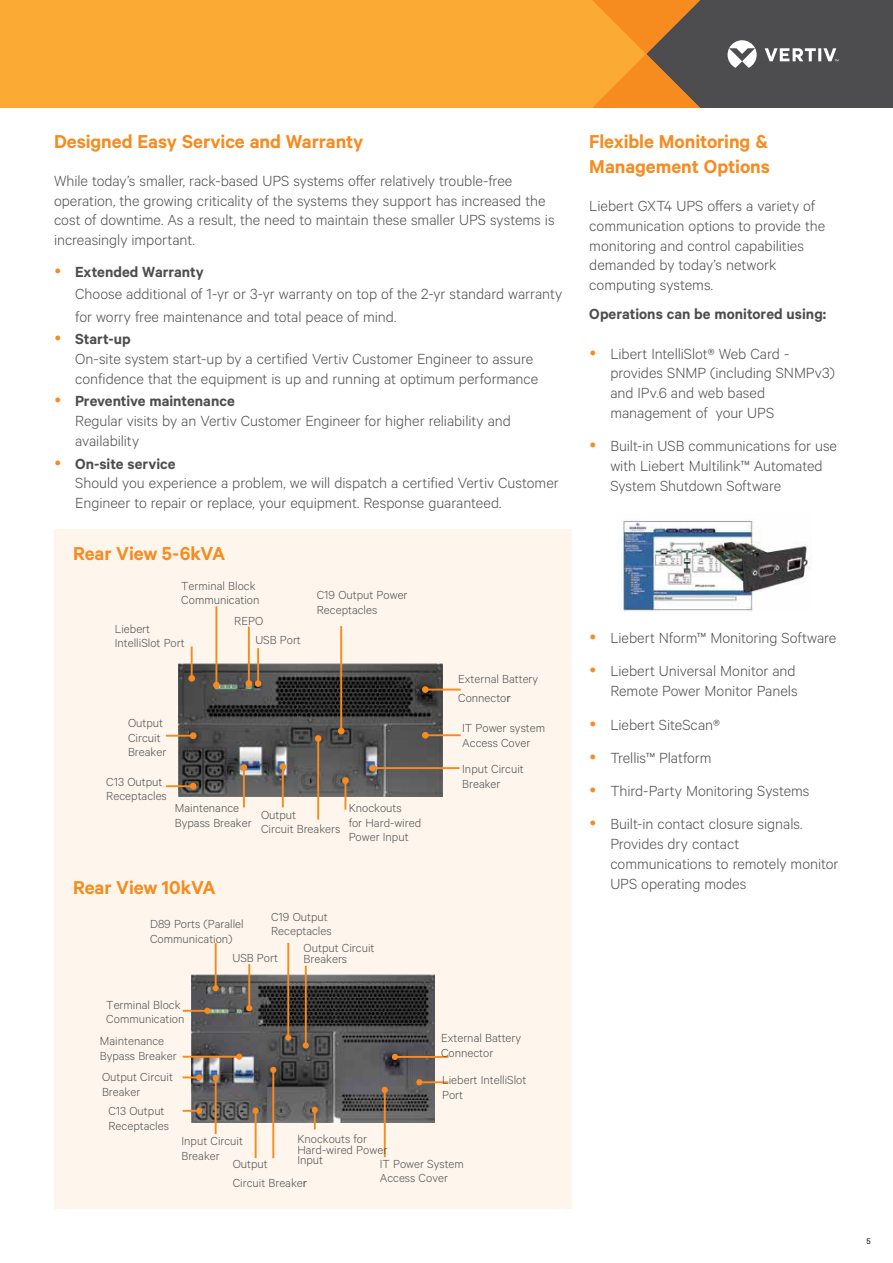
<style>
.page{position:relative;width:893px;height:1263px;background:#fff}
.page>*{position:absolute;margin:0;border:0;box-sizing:border-box;transform-origin:0 0}
.t1{font:600 21px/25.2px "Calibre";letter-spacing:-.005em;color:#f68b1f}
.t2{font:300 16.5px/19.8px "Calibre";color:#4d4d4f}
.t3{font:600 16.5px "Calibre";color:#4d4d4f}
.t4{font:300 13.2px/14.4px "Calibre";color:#4d4d4f}
.t5{font:9px "Calibre";color:#000}
.s1{font-weight:400;font-size:13.35px}
.s2{font-weight:400}
</style>
<div class="page">
<div style="left:1px;top:0;width:578px;height:108px;background:#fbaa34"></div>
<hr style="left:0;top:0;width:1px;height:108px;background:#fbaa34">
<svg style="left:579px;top:0;width:314px;height:108px;background:#856847"></svg>
<div style="left:54px;top:529px;width:517px;height:680px;background:#fef6ed"></div>
<img style="left:178px;top:664px;width:264px;height:132px">
<div style="left:188px;top:675px;width:7px;height:7px;background:#f68b1f;border-radius:50%"></div>
<hr style="left:191px;top:647px;width:2px;height:30px;background:#f68b1f">
<hr style="left:215px;top:606px;width:2px;height:79px;background:#f68b1f">
<hr style="left:248px;top:627px;width:2px;height:56px;background:#f68b1f">
<hr style="left:257px;top:648px;width:2px;height:35px;background:#f68b1f">
<hr style="left:425px;top:734px;width:36px;height:2px;background:#f68b1f">
<hr style="left:425px;top:689px;width:36px;height:1px;background:#f68b1f">
<hr style="left:243px;top:767px;width:2px;height:40px;background:#f68b1f">
<hr style="left:282px;top:769px;width:2px;height:38px;background:#f68b1f">
<hr style="left:344px;top:780px;width:2px;height:30px;background:#f68b1f">
<div style="left:213px;top:682px;width:7px;height:6px;background:#f68b1f;border-radius:50%"></div>
<div style="left:245px;top:680px;width:7px;height:7px;background:#f68b1f;border-radius:50%"></div>
<div style="left:255px;top:680px;width:6px;height:7px;background:#f68b1f;border-radius:50%"></div>
<div style="left:241px;top:764px;width:6px;height:7px;background:#f68b1f;border-radius:50%"></div>
<div style="left:279px;top:763px;width:7px;height:7px;background:#f68b1f;border-radius:50%"></div>
<div style="left:342px;top:777px;width:7px;height:7px;background:#f68b1f;border-radius:50%"></div>
<div style="left:422px;top:732px;width:7px;height:7px;background:#f68b1f;border-radius:50%"></div>
<div style="left:422px;top:686px;width:7px;height:7px;background:#f68b1f;border-radius:50%"></div>
<hr style="left:340px;top:626px;width:2px;height:105px;background:#f68b1f">
<div style="left:338px;top:728px;width:7px;height:6px;background:#f68b1f;border-radius:50%"></div>
<hr style="left:317px;top:740px;width:2px;height:79px;background:#f68b1f">
<div style="left:315px;top:735px;width:7px;height:7px;background:#f68b1f;border-radius:50%"></div>
<hr style="left:372px;top:767px;width:88px;height:2px;background:#f68b1f">
<div style="left:369px;top:765px;width:7px;height:6px;background:#f68b1f;border-radius:50%"></div>
<hr style="left:166px;top:785px;width:27px;height:2px;background:#f68b1f">
<hr style="left:166px;top:735px;width:27px;height:2px;background:#f68b1f">
<div style="left:190px;top:783px;width:7px;height:6px;background:#f68b1f;border-radius:50%"></div>
<div style="left:190px;top:732px;width:7px;height:7px;background:#f68b1f;border-radius:50%"></div>
<img style="left:191px;top:975px;width:244px;height:147px">
<hr style="left:183px;top:1010px;width:26px;height:2px;background:#f68b1f">
<hr style="left:215px;top:943px;width:2px;height:44px;background:#f68b1f">
<svg style="left:204px;top:1008px;width:6px;height:6px"></svg>
<svg style="left:213px;top:985px;width:6px;height:6px"></svg>
<hr style="left:248px;top:964px;width:2px;height:43px;background:#f68b1f">
<svg style="left:246px;top:1005px;width:6px;height:6px"></svg>
<hr style="left:287px;top:943px;width:2px;height:94px;background:#f68b1f">
<div style="left:285px;top:1034px;width:6px;height:7px;background:#f68b1f;border-radius:50%"></div>
<hr style="left:305px;top:966px;width:2px;height:79px;background:#f68b1f">
<svg style="left:303px;top:1042px;width:6px;height:6px"></svg>
<hr style="left:396px;top:1056px;width:52px;height:2px;background:#f68b1f">
<svg style="left:392px;top:1054px;width:6px;height:6px"></svg>
<hr style="left:420px;top:1081px;width:28px;height:2px;background:#f68b1f">
<svg style="left:416px;top:1079px;width:6px;height:6px"></svg>
<hr style="left:183px;top:1056px;width:55px;height:2px;background:#f68b1f">
<div style="left:236px;top:1053px;width:6px;height:7px;background:#f68b1f;border-radius:50%"></div>
<svg style="left:183px;top:1074px;width:19px;height:6px"></svg>
<svg style="left:183px;top:1108px;width:19px;height:6px"></svg>
<hr style="left:215px;top:1079px;width:2px;height:55px;background:#f68b1f">
<svg style="left:213px;top:1075px;width:6px;height:6px"></svg>
<hr style="left:255px;top:1111px;width:2px;height:47px;background:#f68b1f">
<div style="left:253px;top:1107px;width:6px;height:7px;background:#f68b1f;border-radius:50%"></div>
<svg style="left:312px;top:1107px;width:6px;height:22px"></svg>
<hr style="left:272px;top:1068px;width:2px;height:90px;background:#f68b1f">
<svg style="left:270px;top:1067px;width:6px;height:6px"></svg>
<hr style="left:384px;top:1090px;width:2px;height:67px;background:#f68b1f">
<svg style="left:382px;top:1087px;width:6px;height:6px"></svg>
<img style="left:617px;top:520px;width:194px;height:91px">
<p class="t1" style="left:54px;top:128px;width:311px">Designed Easy Service and Warranty</p>
<p class="t2" style="left:54px;top:170px;width:502px">While today’s smaller, rack-based UPS systems offer relatively trouble-free operation, the growing criticality of the systems they support has increased the cost of downtime. As a result, the need to maintain these smaller UPS systems is increasingly important.</p>
<p class="t3" style="left:75px;top:262px;width:130px">Extended Warranty</p>
<p class="t2" style="left:75px;top:282px;width:488px;line-height:22.5px">Choose additional of 1-yr or 3-yr warranty on top of the 2-yr standard warranty for worry free maintenance and total peace of mind.</p>
<p class="t3" style="left:75px;top:329px;width:57px">Start-up</p>
<p class="t2" style="left:75px;top:348px;width:464px">On-site system start-up by a certified Vertiv Customer Engineer to assure confidence that the equipment is up and running at optimum performance</p>
<p class="t3" style="left:75px;top:391px;width:161px">Preventive maintenance</p>
<p class="t2" style="left:75px;top:410px;width:437px">Regular visits by an Vertiv Customer Engineer for higher reliability and availability</p>
<p class="t3" style="left:75px;top:454px;width:102px">On-site service</p>
<p class="t2" style="left:75px;top:473px;width:485px">Should you experience a problem, we will dispatch a certified Vertiv Customer<br>Engineer to repair or replace, your equipment. Response guaranteed.</p>
<p class="t1" style="left:73px;top:540px;width:154px">Rear View 5-6kVA</p>
<p class="t4" style="left:181px;top:578px;width:80px">Terminal Block<br>Communication</p>
<p class="t4" style="left:115px;top:621px;width:71px">Liebert<br>IntelliSlot Port</p>
<p class="t4" style="left:255px;top:611px;width:47px;line-height:18.6px;text-indent:-21px">REPO<br>USB Port</p>
<p class="t4" style="left:317px;top:587px;width:92px">C19 Output Power<br>Receptacles</p>
<p class="t4" style="left:128px;top:715px;width:40px">Output<br>Circuit<br>Breaker</p>
<p class="t4" style="left:106px;top:774px;width:62px">C13 Output<br>Receptacles</p>
<p class="t4" style="left:175px;top:801px;width:78px">Maintenance<br>Bypass Breaker</p>
<p class="t4" style="left:261px;top:807px;width:81px">Output<br>Circuit Breakers</p>
<p class="t4" style="left:349px;top:800px;width:74px">Knockouts<br>for Hard-wired<br>Power Input</p>
<p class="t1" style="left:73px;top:875px;width:144px">Rear View 10kVA</p>
<p class="t4" style="left:150px;top:916px;width:95px">D89 Ports (Parallel<br>Communication)</p>
<p class="t4" style="left:271px;top:909px;width:62px">C19 Output<br>Receptacles</p>
<p class="t4" style="left:304px;top:940px;width:72px">Output Circuit</p>
<p class="t4" style="left:232px;top:950px;width:47px">USB Port</p>
<p class="t4" style="left:304px;top:951px;width:45px">Breakers</p>
<p class="t4" style="left:106px;top:997px;width:80px">Terminal Block<br>Communication</p>
<p class="t4" style="left:100px;top:1033px;width:78px">Maintenance<br>Bypass Breaker</p>
<p class="t4" style="left:102px;top:1069px;width:72px">Output Circuit<br>Breaker</p>
<p class="t4" style="left:108px;top:1103px;width:62px">C13 Output<br>Receptacles</p>
<p class="t4" style="left:458px;top:668px;width:82px;line-height:19.8px">External Battery<br>Connecto<span class="s1">r</span></p>
<p class="t4" style="left:462px;top:720px;width:84px">IT Power system<br>Access Cover</p>
<p class="t4" style="left:462px;top:761px;width:63px">Input Circuit<br>Breaker</p>
<p class="t4" style="left:441px;top:1030px;width:82px">External Battery<br>Connector</p>
<p class="t4" style="left:442px;top:1072px;width:86px">Liebert IntelliSlot<br>Port</p>
<p class="t4" style="left:297px;top:1133px;width:91px;line-height:10.5px">Knockouts for<br>Hard-wired Power<br>Input</p>
<p class="t4" style="left:181px;top:1133px;width:63px">Input Circuit<br>Breaker</p>
<p class="t4" style="left:233px;top:1153px;width:76px;line-height:19.6px">Output<br>Circuit Breake<span class="s2">r</span></p>
<p class="t4" style="left:380px;top:1156px;width:86px">IT Power System<br>Access Cover</p>
<p class="t1" style="left:589px;top:128px;width:182px">Flexible Monitoring &amp;<br>Management Options</p>
<p class="t2" style="left:589px;top:195px;width:237px">Liebert GXT4 UPS offers a variety of communication options to provide the monitoring and control capabilities demanded by today’s network computing systems.</p>
<p class="t3" style="left:589px;top:304px;width:239px">Operations can be monitored using:</p>
<p class="t2" style="left:610px;top:343px;width:226px">Libert IntelliSlot® Web Card - provides SNMP (including SNMPv3) and IPv.6 and web based management of your UPS</p>
<p class="t2" style="left:610px;top:436px;width:228px">Built-in USB communications for use with Liebert Multilink™ Automated<br>System Shutdown Software</p>
<p class="t2" style="left:610px;top:621px;width:228px;line-height:33.3px">Liebert Nform™ Monitoring Software<br>Liebert Universal Monitor and</p>
<p class="t2" style="left:610px;top:674px;width:201px;line-height:33.3px">Remote Power Monitor Panels<br>Liebert SiteScan®<br>Trellis™ Platform<br>Third-Party Monitoring Systems<br>Built-in contact closure signals.</p>
<p class="t2" style="left:610px;top:833px;width:230px">Provides dry contact communications to remotely monitor<br>UPS operating modes</p>
<p class="t5" style="left:866px;top:1236px;width:6px">5</p>
</div>
